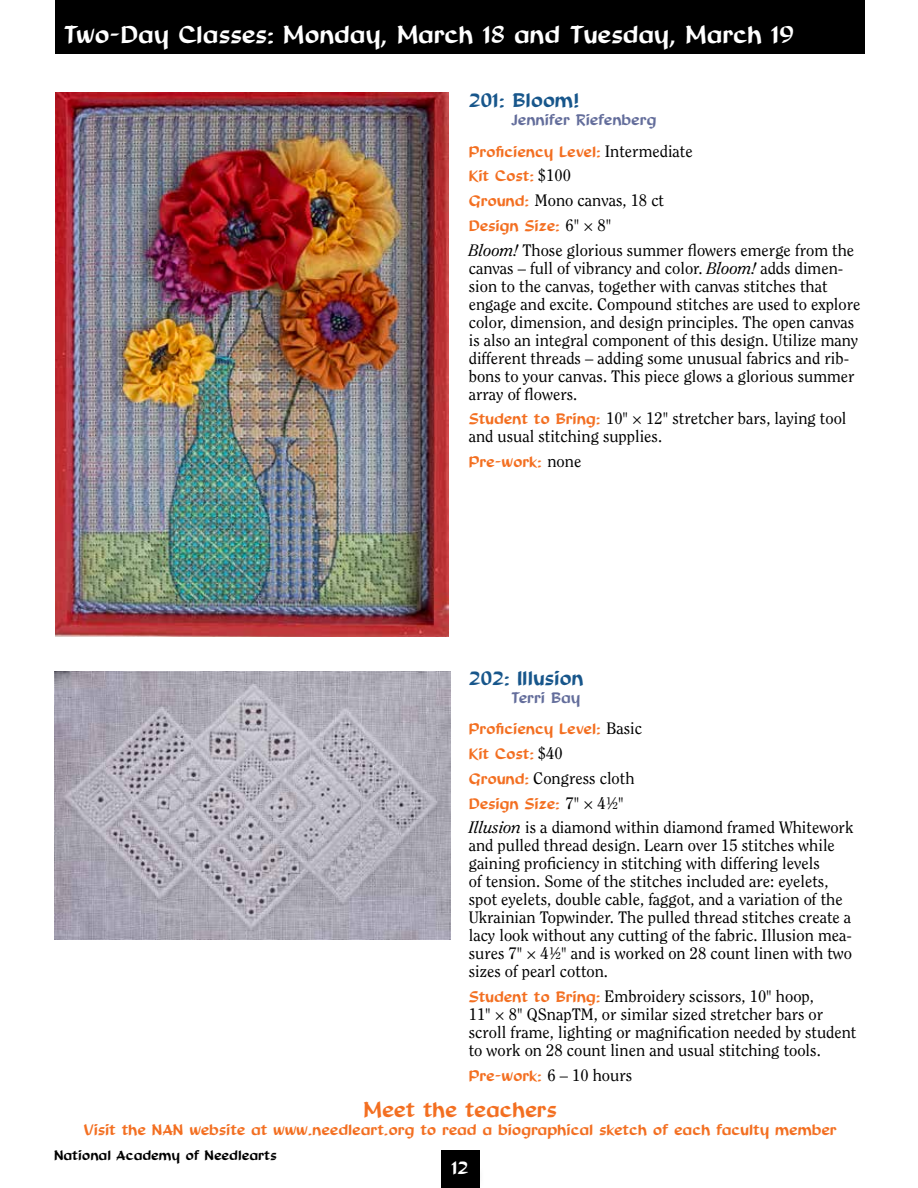
<style>
.page{position:relative;width:918px;height:1188px;background:#fff}
.page>*{position:absolute;margin:0;border:0;box-sizing:border-box;transform-origin:0 0}
.t1{font:700 24px "Jeannie";color:#fff}
.t2{font:700 21px "Jeannie";color:#f36f21}
.t3{font:700 19.5px "Jeannie";color:#17568b}
.t4{font:700 18px "Jeannie";color:#fff}
.t5{font:16.5px/18px "Clearface";color:#000}
.t6{font:700 15px/31.5px "Jeannie";color:#f36f21}
.t7{font:700 15px/31.5px "Jeannie";color:#636d9b;text-align:center}
.t8{font:700 13.5px "Jeannie";color:#000}
.s1{color:#f36f21}
.s2{font-family:"Clearface";font-weight:400;font-size:16.5px;color:#000}
.s3{font-family:"Jeannie";font-weight:700;font-size:15px;color:#f36f21}
.s4{font-style:italic}
.s5{color:#636d9b}
</style>
<div class="page">
<div style="left:441px;top:1150px;width:39px;height:38px;background:#000"></div>
<div style="left:455px;top:1164px;width:30px;height:24px;background:#000"></div>
<div style="left:55px;top:0;width:810px;height:54px;background:#000"></div>
<img style="left:55px;top:93px;width:394px;height:544px">
<img style="left:55px;top:671px;width:395px;height:268px">
<h1 class="t1" style="left:63px;top:21px;width:732px">Two-Day Classes: Monday, March 18 and Tuesday, March 19</h1>
<p class="t3" style="left:469px;top:89px;width:112px">201: Bloom!</p>
<p class="t7" style="left:469px;top:105px;width:226px">Jennifer Riefenberg<br><span class="s1">Proficiency Level:</span> <span class="s2">Intermediate</span></p>
<p class="t6" style="left:469px;top:161px;width:104px">Kit Cost: <span class="s2">$100</span></p>
<p class="t5" style="left:469px;top:191px;width:197px"><span class="s3">Ground:</span> Mono canvas, 18 ct</p>
<p class="t6" style="left:469px;top:210px;width:144px">Design Size: <span class="s2">6" × 8"</span></p>
<p class="t5" style="left:469px;top:241px;width:393px"><span class="s4">Bloom!</span> Those glorious summer flowers emerge from the canvas – full of vibrancy and color. <span class="s4">Bloom!</span> adds dimen&shy;sion to the canvas, together with canvas stitches that engage and excite. Compound stitches are used to explore color, dimension, and design principles. The open canvas is also an integral component of this design. Utilize many different threads – adding some unusual fabrics and rib&shy;bons to your canvas. This piece glows a glorious summer array of flowers.</p>
<p class="t5" style="left:469px;top:409px;width:379px"><span class="s3">Student to Bring:</span> 10" × 12" stretcher bars, laying tool and usual stitching supplies.</p>
<p class="t6" style="left:469px;top:447px;width:114px">Pre-work: <span class="s2">none</span></p>
<p class="t3" style="left:469px;top:667px;width:116px">202: Illusion</p>
<p class="t6" style="left:469px;top:682px;width:175px;text-indent:42px"><span class="s5">Terri Bay<br></span>Proficiency Level: <span class="s2">Basic</span></p>
<p class="t6" style="left:469px;top:739px;width:95px">Kit Cost: <span class="s2">$40</span></p>
<p class="t5" style="left:469px;top:769px;width:167px"><span class="s3">Ground:</span> Congress cloth</p>
<p class="t6" style="left:469px;top:788px;width:156px">Design Size: <span class="s2">7" × 4½"</span></p>
<p class="t5" style="left:469px;top:818px;width:386px"><span class="s4">Illusion</span> is a diamond within diamond framed Whitework and pulled thread design. Learn over 15 stitches while gaining proficiency in stitching with differing levels<br>of tension. Some of the stitches included are: eyelets, spot eyelets, double cable, faggot, and a variation of the Ukrainian Topwinder. The pulled thread stitches create a lacy look without any cutting of the fabric. Illusion mea&shy;sures 7" × 4½" and is worked on 28 count linen with two sizes of pearl cotton.</p>
<p class="t5" style="left:469px;top:987px;width:389px"><span class="s3">Student to Bring:</span> Embroidery scissors, 10" hoop,<br>11" × 8" QSnapTM, or similar sized stretcher bars or scroll frame, lighting or magnification needed by student to work on 28 count linen and usual stitching tools.</p>
<p class="t6" style="left:469px;top:1060px;width:165px">Pre-work: <span class="s2">6 – 10 hours</span></p>
<p class="t2" style="left:364px;top:1097px;width:195px">Meet the teachers</p>
<p class="t6" style="left:83px;top:1115px;width:755px">Visit the NAN website at www.needleart.org to read a biographical sketch of each faculty member</p>
<p class="t8" style="left:54px;top:1147px;width:224px">National Academy of Needlearts</p>
<p class="t4" style="left:451px;top:1157px;width:18px">12</p>
</div>
